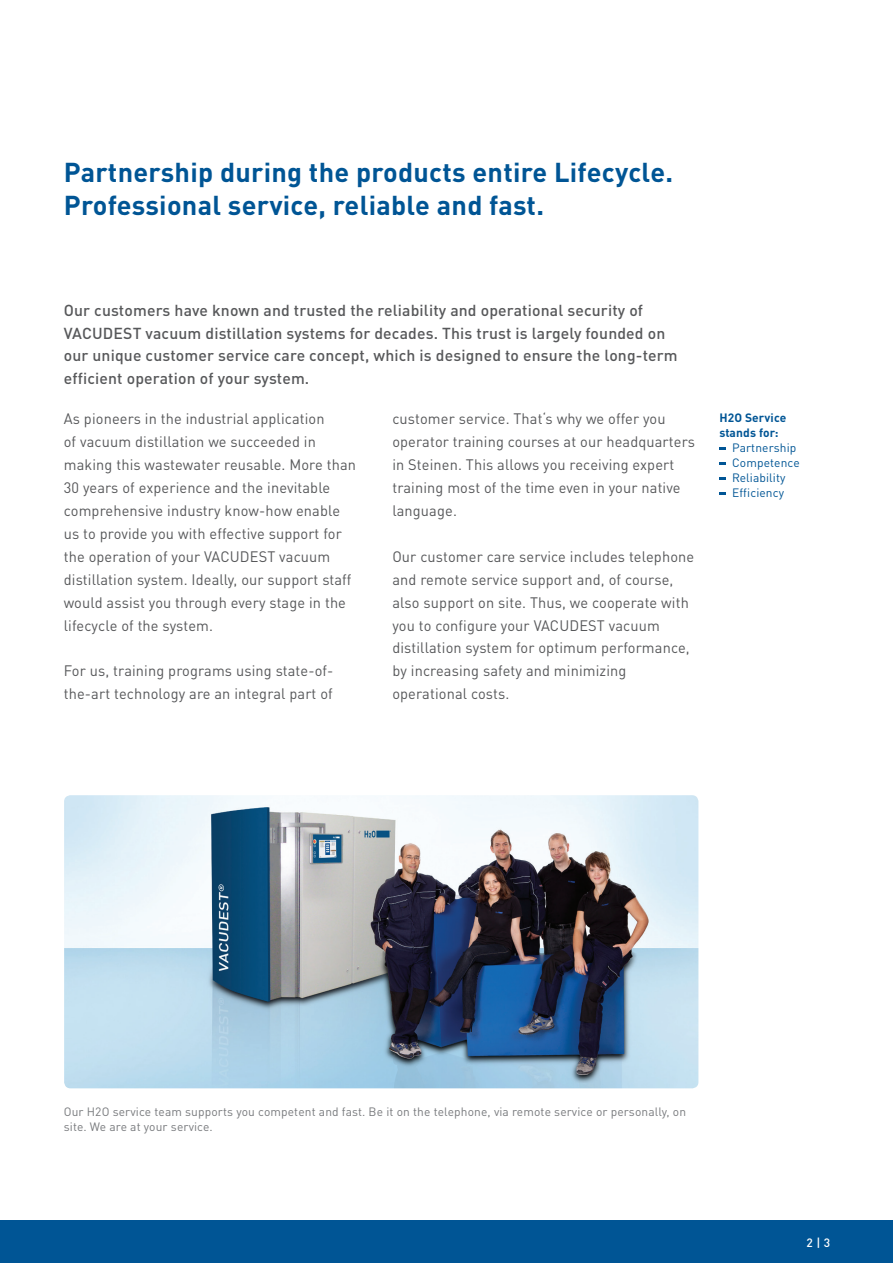
<style>
.page{position:relative;width:893px;height:1263px;background:#fff}
.page>*{position:absolute;margin:0;border:0;box-sizing:border-box;transform-origin:0 0}
.t1{font:700 27px/33px "DINOT";letter-spacing:.01em;color:#005595}
.t2{font:500 15.75px/22.5px "DINOT";letter-spacing:.01em;color:#57585a}
.t3{font:15px/23px "DINOT";letter-spacing:.01em;color:#57585a}
.t4{font:12px/15px "DINOT";letter-spacing:.01em;color:#787a7d}
.t5{font:12px/15px "DINOT";letter-spacing:.01em;color:#005595}
.t6{font:700 12px/15px "DINOT";letter-spacing:.01em;color:#005595}
.t7{font:500 12px "DINOT";color:#fff}
</style>
<div class="page">
<div style="left:0;top:1220px;width:893px;height:43px;background:#005595"></div>
<svg style="left:719px;top:447px;width:7px;height:2px"></svg>
<svg style="left:719px;top:462px;width:7px;height:2px"></svg>
<svg style="left:719px;top:477px;width:7px;height:2px"></svg>
<svg style="left:719px;top:492px;width:7px;height:2px"></svg>
<img style="left:64px;top:795px;width:634px;height:293px">
<h1 class="t1" style="left:64px;top:155px;width:611px">Partnership during the products entire Lifecycle.<br>Professional service, reliable and fast.</h1>
<p class="t2" style="left:64px;top:299px;width:615px">Our customers have known and trusted the reliability and operational security of VACUDEST vacuum distillation systems for decades. This trust is largely founded on our unique customer service care concept, which is designed to ensure the long-term efficient operation of your system.</p>
<p class="t3" style="left:64px;top:407px;width:294px">As pioneers in the industrial application<br>of vacuum distillation we succeeded in making this wastewater reusable. More than 30 years of experience and the inevitable comprehensive industry know-how enable us to provide you with effective support for the operation of your VACUDEST vacuum distillation system. Ideally, our support staff would assist you through every stage in the lifecycle of the system.</p>
<p class="t3" style="left:64px;top:659px;width:271px">For us, training programs using state-of&shy;the-art technology are an integral part of</p>
<p class="t3" style="left:392px;top:407px;width:304px">customer service. That‘s why we offer you operator training courses at our headquarters in Steinen. This allows you receiving expert training most of the time even in your native language.</p>
<p class="t3" style="left:392px;top:544px;width:303px">Our customer care service includes telephone and remote service support and, of course, also support on site. Thus, we cooperate with you to configure your VACUDEST vacuum distillation system for optimum performance, by increasing safety and minimizing operational costs.</p>
<p class="t6" style="left:719px;top:409px;width:68px">H2O Service stands for:</p>
<p class="t5" style="left:732px;top:440px;width:69px">Partnership<br>Competence<br>Reliability<br>Efficiency</p>
<p class="t4" style="left:64px;top:1103px;width:624px">Our H2O service team supports you competent and fast. Be it on the telephone, via remote service or personally, on site. We are at your service.</p>
<p class="t7" style="left:807px;top:1235px;width:25px">2 | 3</p>
</div>
